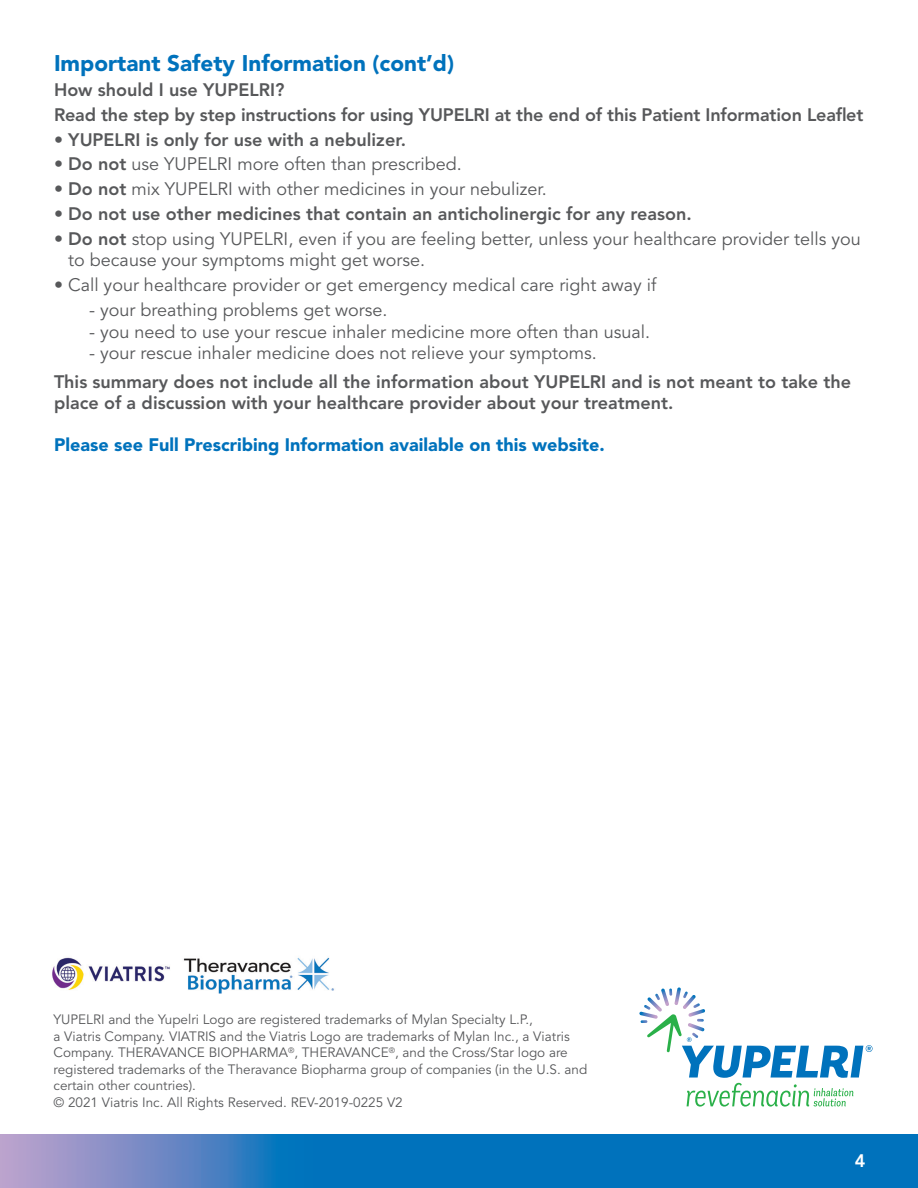
<style>
.page{position:relative;width:918px;height:1188px;background:#fff}
.page>*{position:absolute;margin:0;border:0;box-sizing:border-box;transform-origin:0 0}
.t1{font:900 22.5px "Avenir LT Std";color:#0072bc}
.t2{font:18px/21.6px "Avenir LT Std";color:#57585a}
.t3{font:800 18px/24.9px "Avenir LT Std";color:#57585a}
.t4{font:900 18px "Avenir LT Std";color:#0072bc}
.t5{font:800 18px "Avenir LT Std";color:#fff}
.t6{font:13.5px/16.5px "Avenir LT Std";color:#57585a}
.s1{font-weight:800}
</style>
<div class="page">
<svg style="left:0;top:1134px;width:918px;height:54px"></svg>
<svg style="left:639px;top:987px;width:234px;height:120px"></svg>
<img style="left:52px;top:957px;width:282px;height:36px">
<p class="t1" style="left:54px;top:50px;width:402px">Important Safety Information (cont’d)</p>
<p class="t3" style="left:54px;top:77px;width:811px">How should I use YUPELRI?<br>Read the step by step instructions for using YUPELRI at the end of this Patient Information Leaflet</p>
<p class="t3" style="left:54px;top:127px;width:354px">• YUPELRI is only for use with a nebulizer.</p>
<p class="t2" style="left:54px;top:154px;width:409px"><span class="s1">• Do not</span> use YUPELRI more often than prescribed.</p>
<p class="t2" style="left:54px;top:179px;width:494px"><span class="s1">• Do not</span> mix YUPELRI with other medicines in your nebulizer.</p>
<p class="t3" style="left:54px;top:201px;width:639px">• Do not use other medicines that contain an anticholinergic for any reason.</p>
<p class="t2" style="left:68px;top:228px;width:794px;text-indent:-14px"><span class="s1">• Do not</span> stop using YUPELRI, even if you are feeling better, unless your healthcare provider tells you to because your symptoms might get worse.</p>
<p class="t2" style="left:54px;top:275px;width:604px">• Call your healthcare provider or get emergency medical care right away if</p>
<p class="t2" style="left:89px;top:300px;width:300px">- your breathing problems get worse.</p>
<p class="t2" style="left:89px;top:321px;width:563px">- you need to use your rescue inhaler medicine more often than usual.</p>
<p class="t2" style="left:89px;top:343px;width:509px">- your rescue inhaler medicine does not relieve your symptoms.</p>
<p class="t3" style="left:54px;top:371px;width:799px;line-height:21.6px">This summary does not include all the information about YUPELRI and is not meant to take the place of a discussion with your healthcare provider about your treatment.</p>
<p class="t4" style="left:54px;top:434px;width:552px">Please see Full Prescribing Information available on this website.</p>
<p class="t6" style="left:54px;top:1012px;width:535px">YUPELRI and the Yupelri Logo are registered trademarks of Mylan Specialty L.P.,<br>a Viatris Company. VIATRIS and the Viatris Logo are trademarks of Mylan Inc., a Viatris Company. THERAVANCE BIOPHARMA<sup>®</sup>, THERAVANCE<sup>®</sup>, and the Cross/Star logo are registered trademarks of the Theravance Biopharma group of companies (in the U.S. and certain other countries).<br>© 2021 Viatris Inc. All Rights Reserved. REV-2019-0225 V2</p>
<p class="t5" style="left:855px;top:1150px;width:12px">4</p>
</div>
